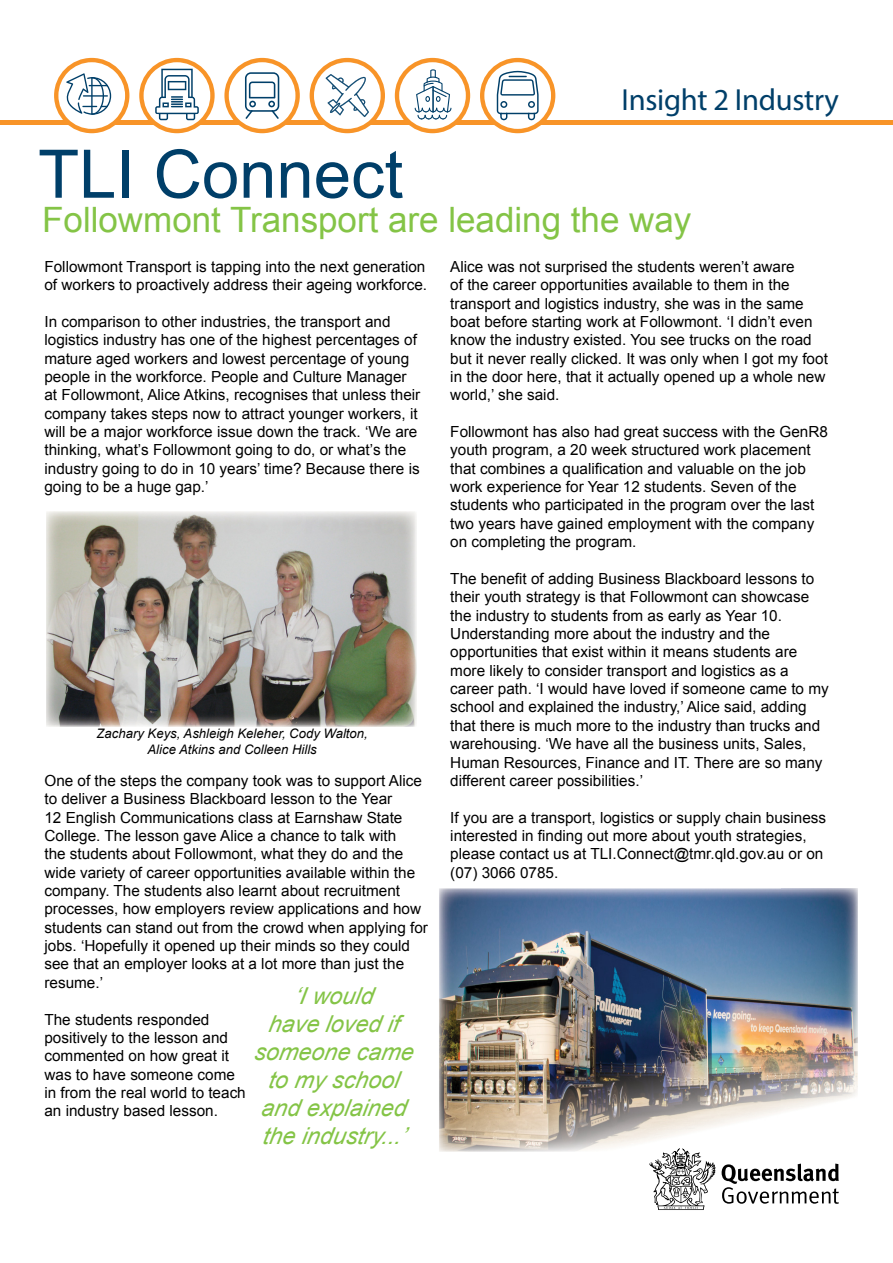
<style>
.page{position:relative;width:893px;height:1263px;background:#fff}
.page>*{position:absolute;margin:0;border:0;box-sizing:border-box;transform-origin:0 0}
.t1{font:67.05px "Arial";color:#003f69}
.t2{font:34.95px "Arial";color:#84c446}
.t3{font:30.6px "Myriad Pro";letter-spacing:-.01em;color:#003f69}
.t4{font:italic 23.25px/27.9px "Arial";color:#84c446;text-align:center}
.t5{font:15.3px/18.3px "Arial";color:#000}
.t6{font:italic 13.05px/15.8px "Arial";color:#000;text-align:center}
</style>
<div class="page">
<div style="left:0;top:120px;width:892px;height:5px;background:#f89428"></div>
<svg style="left:54px;top:58px;width:75px;height:75px"></svg>
<hr style="left:83px;top:95px;width:25px;height:2px;background:#003f69">
<hr style="left:91px;top:77px;width:2px;height:38px;background:#003f69">
<svg style="left:395px;top:58px;width:75px;height:75px"></svg>
<svg style="left:310px;top:58px;width:75px;height:75px"></svg>
<svg style="left:224px;top:58px;width:76px;height:75px"></svg>
<svg style="left:721px;top:1164px;width:118px;height:40px"></svg>
<svg style="left:649px;top:1152px;width:66px;height:58px"></svg>
<svg style="left:480px;top:58px;width:75px;height:75px"></svg>
<svg style="left:139px;top:58px;width:76px;height:75px"></svg>
<img style="left:46px;top:512px;width:370px;height:214px">
<img style="left:439px;top:888px;width:419px;height:264px">
<img style="left:673px;top:1148px;width:15px;height:4px">
<h3 class="t3" style="left:621px;top:88px;width:219px">Insight 2 Industry</h3>
<h1 class="t1" style="left:38px;top:149px;width:367px">TLI Connect</h1>
<h2 class="t2" style="left:42px;top:207px;width:651px">Followmont Transport are leading the way</h2>
<p class="t5" style="left:44px;top:259px;width:384px">Followmont Transport is tapping into the next generation of workers to proactively address their ageing workforce.</p>
<p class="t5" style="left:44px;top:314px;width:377px">In comparison to other industries, the transport and logistics industry has one of the highest percentages of mature aged workers and lowest percentage of young people in the workforce. People and Culture Manager at Followmont, Alice Atkins, recognises that unless their company takes steps now to attract younger workers, it will be a major workforce issue down the track. ‘We are thinking, what’s Followmont going to do, or what’s the industry going to do in 10 years’ time? Because there is going to be a huge gap.’</p>
<p class="t5" style="left:450px;top:259px;width:379px">Alice was not surprised the students weren’t aware<br>of the career opportunities available to them in the transport and logistics industry, she was in the same boat before starting work at Followmont. ‘I didn’t even know the industry existed. You see trucks on the road but it never really clicked. It was only when I got my foot in the door here, that it actually opened up a whole new world,’ she said.</p>
<p class="t5" style="left:450px;top:424px;width:379px">Followmont has also had great success with the GenR8 youth program, a 20 week structured work placement that combines a qualification and valuable on the job work experience for Year 12 students. Seven of the students who participated in the program over the last two years have gained employment with the company on completing the program.</p>
<p class="t5" style="left:450px;top:571px;width:380px">The benefit of adding Business Blackboard lessons to their youth strategy is that Followmont can showcase the industry to students from as early as Year 10.<br>Understanding more about the industry and the opportunities that exist within it means students are more likely to consider transport and logistics as a career path. ‘I would have loved if someone came to my school and explained the industry,’ Alice said, adding that there is much more to the industry than trucks and warehousing. ‘We have all the business units, Sales, Human Resources, Finance and IT. There are so many different career possibilities.’</p>
<p class="t5" style="left:450px;top:809px;width:377px">If you are a transport, logistics or supply chain business interested in finding out more about youth strategies, please contact us at TLI.Connect@tmr.qld.gov.au or on (07) 3066 0785.</p>
<p class="t6" style="left:97px;top:727px;width:273px">Zachary Keys, Ashleigh Keleher, Cody Walton,<br>Alice Atkins and Colleen Hills</p>
<p class="t5" style="left:44px;top:773px;width:385px">One of the steps the company took was to support Alice to deliver a Business Blackboard lesson to the Year<br>12 English Communications class at Earnshaw State College. The lesson gave Alice a chance to talk with<br>the students about Followmont, what they do and the wide variety of career opportunities available within the company. The students also learnt about recruitment processes, how employers review applications and how students can stand out from the crowd when applying for jobs. ‘Hopefully it opened up their minds so they could see that an employer looks at a lot more than just the resume.’</p>
<p class="t5" style="left:44px;top:1011px;width:203px">The students responded positively to the lesson and commented on how great it was to have someone come in from the real world to teach an industry based lesson.</p>
<h3 class="t4" style="left:253px;top:984px;width:165px">‘I would<br>have loved if someone came to my school and explained the industry...’</h3>
</div>
